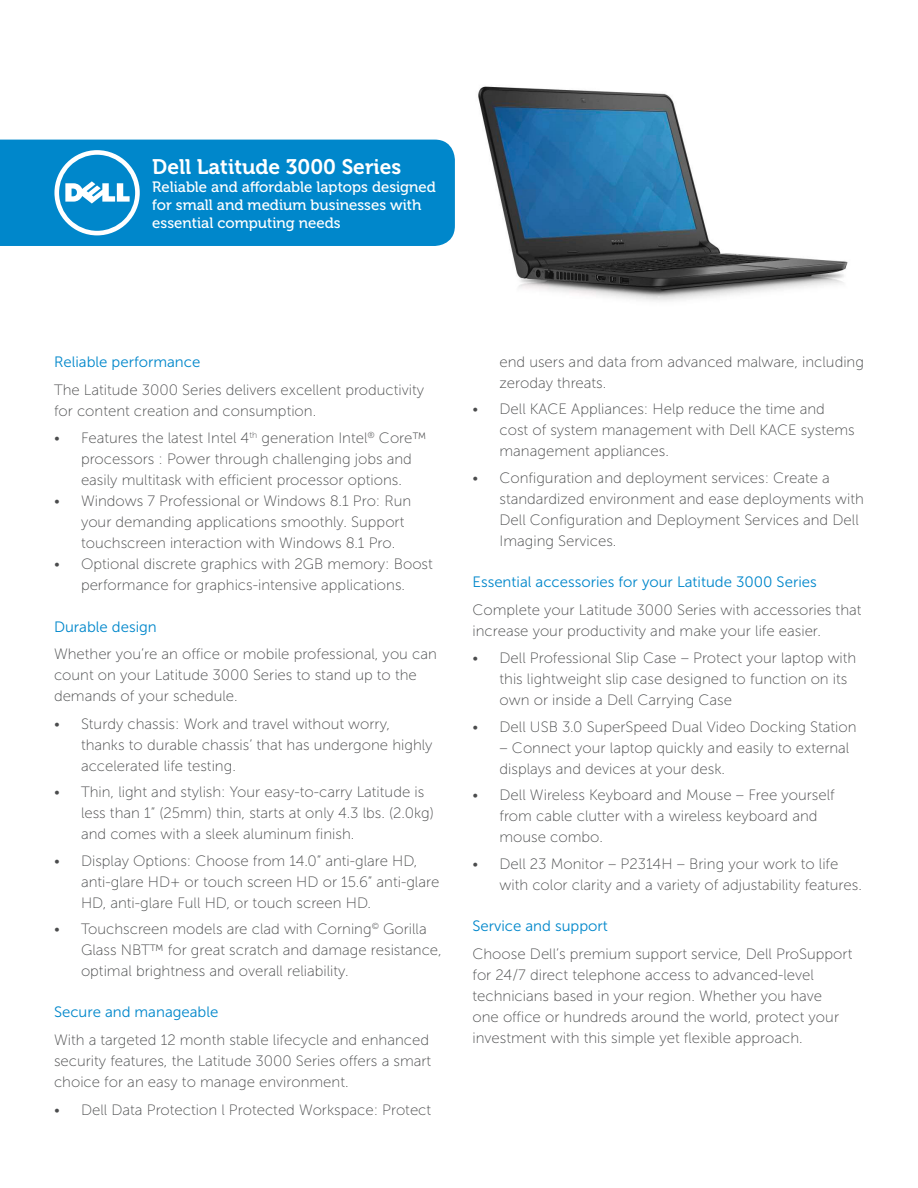
<style>
.page{position:relative;width:918px;height:1188px;background:#fff}
.page>*{position:absolute;margin:0;border:0;box-sizing:border-box;transform-origin:0 0}
.t1{font:21px "Museo For Dell 700";color:#fff}
.t2{font:15px/21px "Museo Sans For Dell 100";color:#4b4c4d}
.t3{font:15px "Museo Sans For Dell 300";color:#0087cb}
.t4{font:15px/18px "Museo For Dell 500";color:#fff}
</style>
<div class="page">
<img style="left:478px;top:86px;width:370px;height:215px">
<div style="left:0;top:140px;width:455px;height:106px;background:#0087cb"></div>
<svg style="left:54px;top:150px;width:86px;height:85px"></svg>
<p class="t1" style="left:152px;top:155px;width:251px">Dell Latitude 3000 Series</p>
<p class="t4" style="left:152px;top:178px;width:285px">Reliable and affordable laptops designed for small and medium businesses with essential computing needs</p>
<p class="t3" style="left:54px;top:354px;width:148px">Reliable performance</p>
<p class="t2" style="left:54px;top:379px;width:372px">The Latitude 3000 Series delivers excellent productivity for content creation and consumption.</p>
<p class="t2" style="left:81px;top:428px;width:347px;text-indent:-27px">• Features the latest Intel 4<sup>th</sup> generation Intel<sup>®</sup> Core™ processors : Power through challenging jobs and easily multitask with efficient processor options.</p>
<p class="t2" style="left:81px;top:491px;width:332px;text-indent:-27px">• Windows 7 Professional or Windows 8.1 Pro: Run your demanding applications smoothly. Support touchscreen interaction with Windows 8.1 Pro.</p>
<p class="t2" style="left:54px;top:554px;width:380px;text-align:center">• Optional discrete graphics with 2GB memory: Boost performance for graphics-intensive applications.</p>
<p class="t3" style="left:54px;top:618px;width:104px">Durable design</p>
<p class="t2" style="left:54px;top:644px;width:384px">Whether you’re an office or mobile professional, you can count on your Latitude 3000 Series to stand up to the demands of your schedule.</p>
<p class="t2" style="left:81px;top:714px;width:353px;text-indent:-27px">• Sturdy chassis: Work and travel without worry, thanks to durable chassis’ that has undergone highly accelerated life testing.</p>
<p class="t2" style="left:81px;top:782px;width:354px;text-indent:-27px">• Thin, light and stylish: Your easy-to-carry Latitude is less than 1” (25mm) thin, starts at only 4.3 lbs. (2.0kg) and comes with a sleek aluminum finish.</p>
<p class="t2" style="left:81px;top:850px;width:360px;text-indent:-27px">• Display Options: Choose from 14.0” anti-glare HD, anti-glare HD+ or touch screen HD or 15.6” anti-glare<br>HD, anti-glare Full HD, or touch screen HD.</p>
<p class="t2" style="left:81px;top:919px;width:362px;text-indent:-27px">• Touchscreen models are clad with Corning<sup>©</sup> Gorilla<br>Glass NBT™ for great scratch and damage resistance, optimal brightness and overall reliability.</p>
<p class="t3" style="left:54px;top:1004px;width:166px">Secure and manageable</p>
<p class="t2" style="left:54px;top:1030px;width:379px">With a targeted 12 month stable lifecycle and enhanced security features, the Latitude 3000 Series offers a smart choice for an easy to manage environment.</p>
<p class="t2" style="left:54px;top:1099px;width:379px">• Dell Data Protection l Protected Workspace: Protect</p>
<p class="t2" style="left:500px;top:351px;width:366px">end users and data from advanced malware, including zeroday threats.</p>
<p class="t2" style="left:500px;top:399px;width:357px;text-indent:-27px">• Dell KACE Appliances: Help reduce the time and cost of system management with Dell KACE systems management appliances.</p>
<p class="t2" style="left:500px;top:467px;width:366px;text-indent:-27px">• Configuration and deployment services: Create a standardized environment and ease deployments with Dell Configuration and Deployment Services and Dell Imaging Services.</p>
<p class="t3" style="left:472px;top:574px;width:346px">Essential accessories for your Latitude 3000 Series</p>
<p class="t2" style="left:472px;top:599px;width:391px">Complete your Latitude 3000 Series with accessories that increase your productivity and make your life easier.</p>
<p class="t2" style="left:500px;top:648px;width:358px;text-indent:-27px">• Dell Professional Slip Case – Protect your laptop with this lightweight slip case designed to function on its own or inside a Dell Carrying Case</p>
<p class="t2" style="left:472px;top:716px;width:386px">• Dell USB 3.0 SuperSpeed Dual Video Docking Station</p>
<p class="t2" style="left:500px;top:737px;width:351px">– Connect your laptop quickly and easily to external displays and devices at your desk.</p>
<p class="t2" style="left:500px;top:785px;width:337px;text-indent:-27px">• Dell Wireless Keyboard and Mouse – Free yourself from cable clutter with a wireless keyboard and mouse combo.</p>
<p class="t2" style="left:500px;top:853px;width:364px;text-indent:-27px">• Dell 23 Monitor – P2314H – Bring your work to life with color clarity and a variety of adjustability features.</p>
<p class="t3" style="left:472px;top:918px;width:137px">Service and support</p>
<p class="t2" style="left:472px;top:943px;width:381px">Choose Dell’s premium support service, Dell ProSupport for 24/7 direct telephone access to advanced-level technicians based in your region. Whether you have<br>one office or hundreds around the world, protect your investment with this simple yet flexible approach.</p>
</div>
